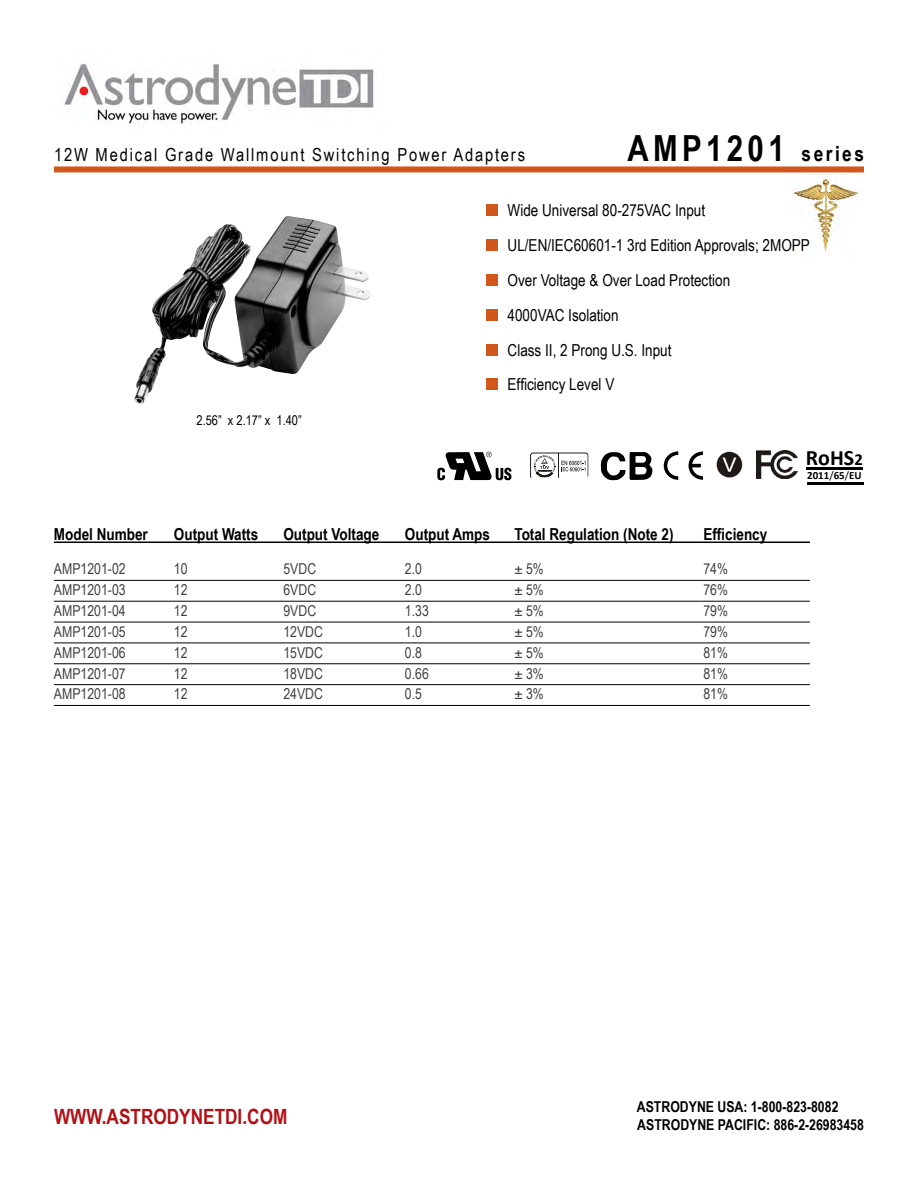
<style>
.page{position:relative;width:918px;height:1188px;background:#fff}
.page>*{position:absolute;margin:0;border:0;box-sizing:border-box;transform-origin:0 0}
.t1{font:700 36px "Arial Narrow";letter-spacing:.12em;color:#000}
.t2{font:700 22.05px "Calibri";color:#000}
.t3{font:700 21px "Arial Narrow";color:#b11116}
.t4{font:18px "Arial Narrow";letter-spacing:.1em;color:#000}
.t5{font:16.5px/34.8px "Arial Narrow";color:#000}
.t6{font:700 16.5px "Arial Narrow";color:#000}
.t7{font:15px "Arial Narrow";color:#414042}
.t8{font:700 15px/18px "Arial Narrow";color:#000}
.t9{font:13.5px "Arial Narrow";color:#000}
.t10{font:700 10.95px "Calibri";color:#000}
.s1{font-size:21px}
.s2{font-size:16.8px}
.s3{font-weight:400}
</style>
<div class="page">
<div style="left:54px;top:166px;width:810px;height:6px;background:#d1581c"></div>
<img style="left:64px;top:64px;width:310px;height:60px">
<img style="left:793px;top:174px;width:66px;height:78px">
<div style="left:486px;top:204px;width:12px;height:12px;background:#d1581c"></div>
<div style="left:486px;top:239px;width:12px;height:12px;background:#d1581c"></div>
<div style="left:486px;top:274px;width:12px;height:12px;background:#d1581c"></div>
<div style="left:486px;top:309px;width:12px;height:12px;background:#d1581c"></div>
<div style="left:486px;top:344px;width:12px;height:12px;background:#d1581c"></div>
<img style="left:134px;top:216px;width:237px;height:187px">
<hr style="left:54px;top:542px;width:756px;height:1px;background:#000">
<hr style="left:54px;top:580px;width:756px;height:1px;background:#000">
<hr style="left:54px;top:601px;width:756px;height:1px;background:#000">
<hr style="left:54px;top:622px;width:756px;height:1px;background:#000">
<hr style="left:54px;top:643px;width:756px;height:1px;background:#000">
<hr style="left:54px;top:663px;width:756px;height:1px;background:#000">
<hr style="left:54px;top:684px;width:756px;height:1px;background:#000">
<hr style="left:54px;top:705px;width:756px;height:1px;background:#000">
<svg style="left:437px;top:452px;width:75px;height:28px"></svg>
<svg style="left:601px;top:452px;width:51px;height:28px"></svg>
<img style="left:716px;top:451px;width:27px;height:26px">
<svg style="left:664px;top:451px;width:14px;height:29px"></svg>
<svg style="left:688px;top:451px;width:15px;height:29px"></svg>
<img style="left:757px;top:450px;width:41px;height:29px">
<div style="left:486px;top:378px;width:12px;height:12px;background:#d1581c"></div>
<svg style="left:530px;top:453px;width:59px;height:25px"></svg>
<hr style="left:807px;top:482px;width:56px;height:2px;background:#000">
<hr style="left:807px;top:467px;width:56px;height:2px;background:#000">
<p class="t4" style="left:54px;top:142px;width:473px">12W Medical Grade Wallmount Switching Power Adapters</p>
<h1 class="t1" style="left:628px;top:121px;width:238px">AMP1201 <span class="s1">series</span></h1>
<p class="t9" style="left:197px;top:410px;width:107px">2.56” x 2.17” x 1.40”</p>
<p class="t5" style="left:508px;top:193px;width:304px">Wide Universal 80-275VAC Input<br>UL/EN/IEC60601-1 3rd Edition Approvals; 2MOPP<br>Over Voltage &amp; Over Load Protection<br>4000VAC Isolation<br>Class II, 2 Prong U.S. Input<br>Efficiency Level V</p>
<h2 class="t2" style="left:806px;top:444px;width:58px">RoHS<span class="s2">2</span></h2>
<p class="t10" style="left:807px;top:468px;width:56px">2011<span class="s3">/</span>65<span class="s3">/</span>EU</p>
<p class="t6" style="left:54px;top:522px;width:95px">Model Number</p>
<p class="t6" style="left:174px;top:522px;width:86px">Output Watts</p>
<p class="t6" style="left:283px;top:522px;width:97px">Output Voltage</p>
<p class="t6" style="left:405px;top:522px;width:87px">Output Amps</p>
<p class="t6" style="left:514px;top:522px;width:161px">Total Regulation (Note 2)</p>
<p class="t6" style="left:703px;top:522px;width:65px">Efficiency</p>
<p class="t7" style="left:54px;top:558px;width:73px">AMP1201-02</p>
<p class="t7" style="left:174px;top:558px;width:15px">10</p>
<p class="t7" style="left:283px;top:558px;width:34px">5VDC</p>
<p class="t7" style="left:405px;top:558px;width:19px">2.0</p>
<p class="t7" style="left:514px;top:558px;width:31px">± 5%</p>
<p class="t7" style="left:703px;top:558px;width:26px">74%</p>
<p class="t7" style="left:54px;top:579px;width:73px">AMP1201-03</p>
<p class="t7" style="left:174px;top:579px;width:15px">12</p>
<p class="t7" style="left:283px;top:579px;width:34px">6VDC</p>
<p class="t7" style="left:405px;top:579px;width:19px">2.0</p>
<p class="t7" style="left:514px;top:579px;width:31px">± 5%</p>
<p class="t7" style="left:703px;top:579px;width:26px">76%</p>
<p class="t7" style="left:54px;top:600px;width:73px">AMP1201-04</p>
<p class="t7" style="left:174px;top:600px;width:15px">12</p>
<p class="t7" style="left:283px;top:600px;width:34px">9VDC</p>
<p class="t7" style="left:405px;top:600px;width:25px">1.33</p>
<p class="t7" style="left:514px;top:600px;width:31px">± 5%</p>
<p class="t7" style="left:703px;top:600px;width:26px">79%</p>
<p class="t7" style="left:54px;top:621px;width:73px">AMP1201-05</p>
<p class="t7" style="left:174px;top:621px;width:15px">12</p>
<p class="t7" style="left:283px;top:621px;width:41px">12VDC</p>
<p class="t7" style="left:405px;top:621px;width:19px">1.0</p>
<p class="t7" style="left:514px;top:621px;width:31px">± 5%</p>
<p class="t7" style="left:703px;top:621px;width:26px">79%</p>
<p class="t7" style="left:54px;top:641px;width:73px">AMP1201-06</p>
<p class="t7" style="left:174px;top:641px;width:15px">12</p>
<p class="t7" style="left:283px;top:641px;width:41px">15VDC</p>
<p class="t7" style="left:405px;top:641px;width:19px">0.8</p>
<p class="t7" style="left:514px;top:641px;width:31px">± 5%</p>
<p class="t7" style="left:703px;top:641px;width:26px">81%</p>
<p class="t7" style="left:54px;top:662px;width:73px">AMP1201-07</p>
<p class="t7" style="left:174px;top:662px;width:15px">12</p>
<p class="t7" style="left:283px;top:662px;width:41px">18VDC</p>
<p class="t7" style="left:405px;top:662px;width:25px">0.66</p>
<p class="t7" style="left:514px;top:662px;width:31px">± 3%</p>
<p class="t7" style="left:703px;top:662px;width:26px">81%</p>
<p class="t7" style="left:54px;top:683px;width:73px">AMP1201-08</p>
<p class="t7" style="left:174px;top:683px;width:15px">12</p>
<p class="t7" style="left:283px;top:683px;width:41px">24VDC</p>
<p class="t7" style="left:405px;top:683px;width:19px">0.5</p>
<p class="t7" style="left:514px;top:683px;width:31px">± 3%</p>
<p class="t7" style="left:703px;top:683px;width:26px">81%</p>
<h3 class="t3" style="left:54px;top:1101px;width:235px">WWW.ASTRODYNETDI.COM</h3>
<p class="t8" style="left:637px;top:1097px;width:229px">ASTRODYNE USA: 1-800-823-8082<br>ASTRODYNE PACIFIC: 886-2-26983458</p>
</div>
